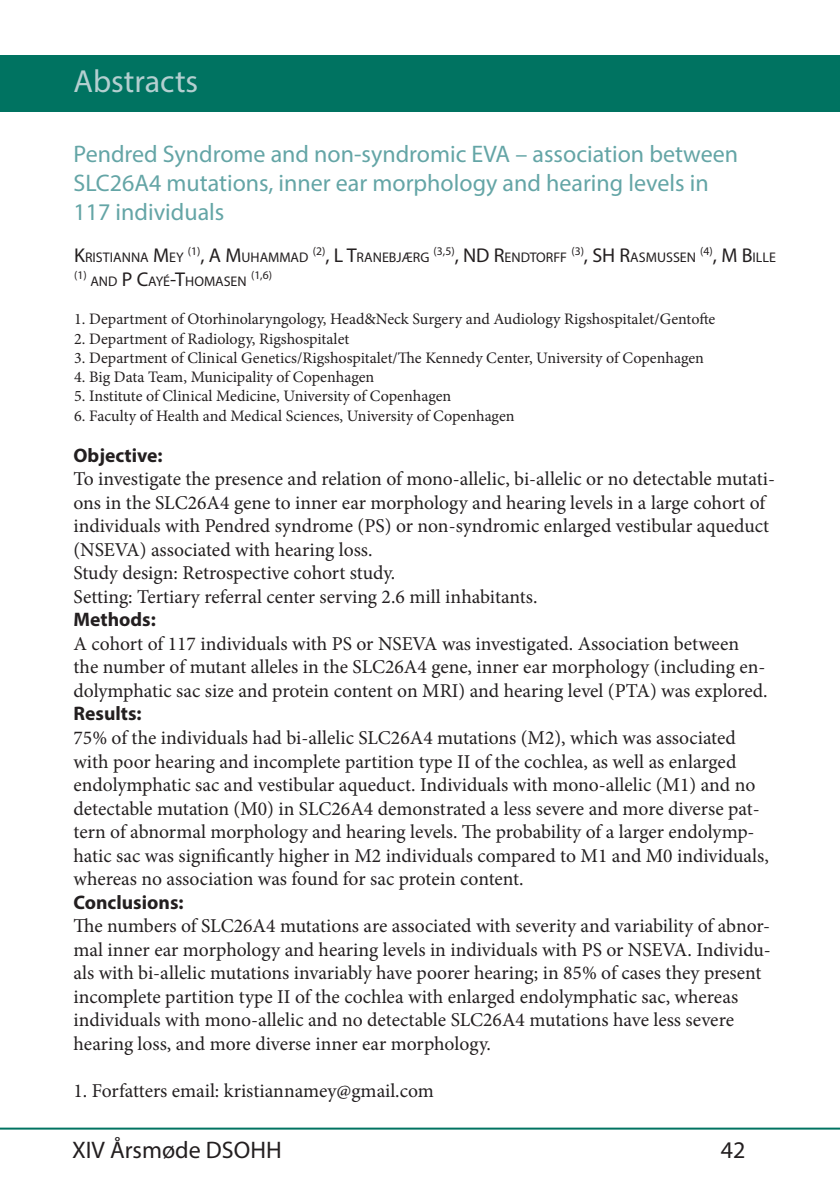
<style>
.page{position:relative;width:840px;height:1191px;background:#fff}
.page>*{position:absolute;margin:0;border:0;box-sizing:border-box;transform-origin:0 0}
.t1{font:32px "Myriad Pro";color:#b4cfd0}
.t2{font:24px/28.8px "Myriad Pro";color:#64a5a6}
.t3{font:24px "Myriad Pro";color:#231f20}
.t4{font:19.6px/23.6px "Minion Pro";color:#231f20}
.t5{font:700 19.6px "Myriad Pro";color:#231f20}
.t6{font:16px "Minion Pro";color:#231f20}
.t7{font:14px "Myriad Pro";color:#231f20}
.t8{font:11.6px "Myriad Pro";color:#231f20}
.s1{font-size:20px}
</style>
<div class="page">
<hr style="left:0;top:1127px;width:839px;height:2px;background:#007361">
<div style="left:0;top:55px;width:839px;height:56px;background:#007361"></div>
<h1 class="t1" style="left:73px;top:61px;width:126px">Abstracts</h1>
<p class="t2" style="left:73px;top:139px;width:665px">Pendred Syndrome and non-syndromic EVA – association between<br>SLC26A4 mutations, inner ear morphology and hearing levels in<br>117 individuals</p>
<p class="t7" style="left:74px;top:249px;width:702px"><span class="s1">K</span>RISTIANNA <span class="s1">M</span> EY <sup>(1)</sup><span class="s1">, A M</span> UHAMMAD <sup>(2)</sup><span class="s1">, L T</span>RANEBJÆRG <sup>(3,5)</sup><span class="s1">, ND R</span>ENDTORFF <sup>(3)</sup><span class="s1">, SH R</span>ASMUSSEN <sup>(4)</sup><span class="s1">, M B</span>ILLE</p>
<p class="t8" style="left:74px;top:268px;width:14px">(1)</p>
<p class="t7" style="left:90px;top:273px;width:158px">AND <span class="s1">P C</span>AYÉ<span class="s1">-T</span>HOMASEN</p>
<p class="t8" style="left:251px;top:268px;width:22px">(1,6)</p>
<p class="t6" style="left:74px;top:309px;width:642px">1. Department of Otorhinolaryngology, Head&amp;Neck Surgery and Audiology Rigshospitalet/Gentofte</p>
<p class="t6" style="left:74px;top:328px;width:276px">2. Department of Radiology, Rigshospitalet</p>
<p class="t6" style="left:74px;top:347px;width:631px">3. Department of Clinical Genetics/Rigshospitalet/The Kennedy Center, University of Copenhagen</p>
<p class="t6" style="left:74px;top:366px;width:301px">4. Big Data Team, Municipality of Copenhagen</p>
<p class="t6" style="left:74px;top:385px;width:378px">5. Institute of Clinical Medicine, University of Copenhagen</p>
<p class="t6" style="left:74px;top:405px;width:441px">6. Faculty of Health and Medical Sciences, University of Copenhagen</p>
<p class="t5" style="left:73px;top:442px;width:91px">Objective:</p>
<p class="t4" style="left:73px;top:467px;width:702px">To investigate the presence and relation of mono-allelic, bi-allelic or no detectable mutati&shy;ons in the SLC26A4 gene to inner ear morphology and hearing levels in a large cohort of individuals with Pendred syndrome (PS) or non-syndromic enlarged vestibular aqueduct (NSEVA) associated with hearing loss.<br>Study design: Retrospective cohort study.<br>Setting: Tertiary referral center serving 2.6 mill inhabitants.</p>
<p class="t5" style="left:73px;top:607px;width:84px">Methods:</p>
<p class="t4" style="left:73px;top:632px;width:695px">A cohort of 117 individuals with PS or NSEVA was investigated. Association between the number of mutant alleles in the SLC26A4 gene, inner ear morphology (including en&shy;dolymphatic sac size and protein content on MRI) and hearing level (PTA) was explored.</p>
<p class="t5" style="left:73px;top:701px;width:70px">Results:</p>
<p class="t4" style="left:73px;top:726px;width:696px">75% of the individuals had bi-allelic SLC26A4 mutations (M2), which was associated with poor hearing and incomplete partition type II of the cochlea, as well as enlarged endolymphatic sac and vestibular aqueduct. Individuals with mono-allelic (M1) and no detectable mutation (M0) in SLC26A4 demonstrated a less severe and more diverse pat&shy;tern of abnormal morphology and hearing levels. The probability of a larger endolymp&shy;hatic sac was significantly higher in M2 individuals compared to M1 and M0 individuals, whereas no association was found for sac protein content.</p>
<p class="t5" style="left:73px;top:889px;width:112px">Conclusions:</p>
<p class="t4" style="left:73px;top:914px;width:698px">The numbers of SLC26A4 mutations are associated with severity and variability of abnor&shy;mal inner ear morphology and hearing levels in individuals with PS or NSEVA. Individu&shy;als with bi-allelic mutations invariably have poorer hearing; in 85% of cases they present incomplete partition type II of the cochlea with enlarged endolymphatic sac, whereas individuals with mono-allelic and no detectable SLC26A4 mutations have less severe hearing loss, and more diverse inner ear morphology.</p>
<p class="t4" style="left:73px;top:1079px;width:362px">1. Forfatters email: kristiannamey@gmail.com</p>
<p class="t3" style="left:72px;top:1135px;width:211px">XIV Årsmøde DSOHH</p>
<p class="t3" style="left:720px;top:1135px;width:26px">42</p>
</div>
